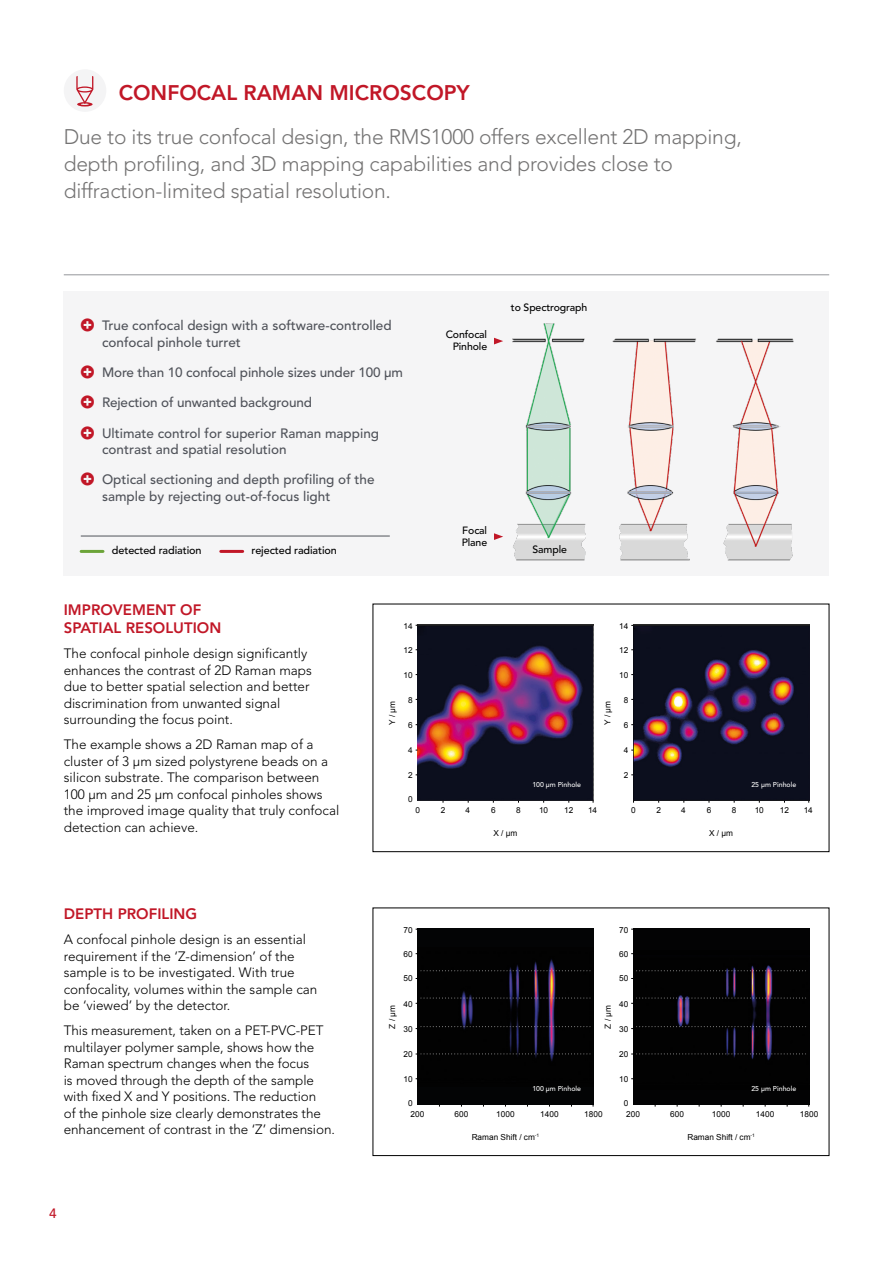
<style>
.page{position:relative;width:893px;height:1263px;background:#fff}
.page>*{position:absolute;margin:0;border:0;box-sizing:border-box;transform-origin:0 0}
.Contents_Intro{font:300 21px/27px "Avenir LT Std";letter-spacing:-.01em;color:#747373}
.Header_1{font:800 21px "Avenir LT Std";color:#c11727}
.Header_2___RED{font:800 15px/18px "Avenir LT Std";color:#c11727}
.Body_Text{font:300 13.5px/16.5px "Avenir LT Std";color:#000}
.t1{font:500 13.5px/16.5px "Avenir LT Std";color:#50535a}
.t2{font:500 13.5px "Avenir LT Std";color:#c11727}
.Table_-_Text{font:500 10.8px "Avenir LT Std";letter-spacing:-.01em;color:#000}
.Table_-_Text-2{font:500 10.5px/12px "Avenir LT Std";letter-spacing:-.01em;color:#000;text-align:right}
.t3{font:8.25px "Arial";color:#000}
.t4{font:500 7.05px "Avenir LT Std";color:#fff}
</style>
<div class="page">
<img style="left:417px;top:625px;width:176px;height:176px">
<img style="left:633px;top:625px;width:176px;height:176px">
<div style="left:373px;top:604px;width:456px;height:248px;border:1px solid #000"></div>
<div style="left:417px;top:929px;width:176px;height:176px;background:#030405"></div>
<img style="left:420px;top:959px;width:171px;height:102px">
<div style="left:633px;top:929px;width:176px;height:176px;background:#030304"></div>
<img style="left:636px;top:965px;width:170px;height:95px">
<svg style="left:421px;top:970px;width:170px;height:1px"></svg>
<svg style="left:416px;top:998px;width:175px;height:6px"></svg>
<svg style="left:637px;top:970px;width:169px;height:1px"></svg>
<svg style="left:631px;top:998px;width:175px;height:6px"></svg>
<svg style="left:631px;top:1026px;width:175px;height:3px"></svg>
<svg style="left:631px;top:1053px;width:175px;height:1px"></svg>
<svg style="left:416px;top:1026px;width:175px;height:3px"></svg>
<svg style="left:416px;top:1053px;width:175px;height:1px"></svg>
<div style="left:373px;top:908px;width:456px;height:248px;border:1px solid #000"></div>
<div style="left:64px;top:69px;width:42px;height:43px;background:#f4f4f5;border-radius:50%"></div>
<svg style="left:77px;top:102px;width:16px;height:5px"></svg>
<svg style="left:76px;top:76px;width:17px;height:29px"></svg>
<div style="left:64px;top:291px;width:765px;height:284px;background:#f5f5f6"></div>
<img style="left:494px;top:323px;width:300px;height:238px">
<hr style="left:64px;top:275px;width:765px;height:1px;background:#94969a">
<hr style="left:81px;top:536px;width:309px;height:1px;background:#50535a">
<hr style="left:81px;top:550px;width:22px;height:3px;background:#6ca439">
<hr style="left:221px;top:550px;width:22px;height:3px;background:#c11727">
<svg style="left:494px;top:338px;width:9px;height:6px"></svg>
<svg style="left:494px;top:533px;width:9px;height:7px"></svg>
<p class="Header_1" style="left:119px;top:80px;width:353px">CONFOCAL RAMAN MICROSCOPY</p>
<p class="Contents_Intro" style="left:64px;top:123px;width:679px">Due to its true confocal design, the RMS1000 offers excellent 2D mapping, depth profiling, and 3D mapping capabilities and provides close to diffraction-limited spatial resolution.</p>
<p class="t1" style="left:102px;top:317px;width:291px">True confocal design with a software-controlled confocal pinhole turret</p>
<p class="t1" style="left:102px;top:364px;width:303px">More than 10 confocal pinhole sizes under 100 μm</p>
<p class="t1" style="left:102px;top:395px;width:211px">Rejection of unwanted background</p>
<p class="t1" style="left:102px;top:425px;width:279px">Ultimate control for superior Raman mapping contrast and spatial resolution</p>
<p class="t1" style="left:102px;top:472px;width:274px">Optical sectioning and depth profiling of the sample by rejecting out-of-focus light</p>
<p class="Table_-_Text" style="left:112px;top:544px;width:91px">detected radiation</p>
<p class="Table_-_Text" style="left:252px;top:544px;width:87px">rejected radiation</p>
<p class="Table_-_Text-2" style="left:446px;top:329px;width:43px">Confocal<br>Pinhole</p>
<p class="Table_-_Text-2" style="left:511px;top:301px;width:78px">to Spectrograph</p>
<p class="Table_-_Text-2" style="left:462px;top:525px;width:27px;text-align:left">Focal<br>Plane</p>
<p class="Table_-_Text-2" style="left:532px;top:543px;width:36px">Sample</p>
<p class="Header_2___RED" style="left:64px;top:601px;width:159px">IMPROVEMENT OF<br>SPATIAL RESOLUTION</p>
<p class="Body_Text" style="left:64px;top:645px;width:250px">The confocal pinhole design significantly enhances the contrast of 2D Raman maps due to better spatial selection and better discrimination from unwanted signal surrounding the focus point.</p>
<p class="Body_Text" style="left:64px;top:736px;width:277px">The example shows a 2D Raman map of a cluster of 3 μm sized polystyrene beads on a silicon substrate. The comparison between 100 μm and 25 μm confocal pinholes shows the improved image quality that truly confocal detection can achieve.</p>
<p class="Header_2___RED" style="left:64px;top:905px;width:135px">DEPTH PROFILING</p>
<p class="Body_Text" style="left:64px;top:931px;width:255px">A confocal pinhole design is an essential requirement if the ‘Z-dimension’ of the sample is to be investigated. With true confocality, volumes within the sample can be ‘viewed’ by the detector.</p>
<p class="Body_Text" style="left:64px;top:1022px;width:273px">This measurement, taken on a PET-PVC-PET multilayer polymer sample, shows how the Raman spectrum changes when the focus<br>is moved through the depth of the sample with fixed X and Y positions. The reduction<br>of the pinhole size clearly demonstrates the enhancement of contrast in the ‘Z’ dimension.</p>
<p class="t2" style="left:49px;top:1205px;width:9px">4</p>
<p class="t3" style="left:404px;top:620px;width:11px">14</p>
<p class="t3" style="left:619px;top:620px;width:11px">14</p>
<p class="t3" style="left:404px;top:645px;width:11px">12</p>
<p class="t3" style="left:619px;top:645px;width:11px">12</p>
<p class="t3" style="left:404px;top:669px;width:11px">10</p>
<p class="t3" style="left:619px;top:669px;width:11px">10</p>
<p class="t3" style="left:387px;top:725px;width:25px;rotate:-90deg">Y / µm</p>
<p class="t3" style="left:408px;top:695px;width:6px">8</p>
<p class="t3" style="left:408px;top:720px;width:6px">6</p>
<p class="t3" style="left:602px;top:725px;width:25px;rotate:-90deg">Y / µm</p>
<p class="t3" style="left:624px;top:695px;width:6px">8</p>
<p class="t3" style="left:624px;top:720px;width:6px">6</p>
<p class="t3" style="left:408px;top:744px;width:6px">4</p>
<p class="t3" style="left:624px;top:744px;width:6px">4</p>
<p class="t3" style="left:408px;top:769px;width:6px">2</p>
<p class="t3" style="left:408px;top:794px;width:6px">0</p>
<p class="t3" style="left:624px;top:769px;width:6px">2</p>
<p class="t4" style="left:532px;top:780px;width:50px">100 µm Pinhole</p>
<p class="t4" style="left:751px;top:780px;width:46px">25 µm Pinhole</p>
<p class="t3" style="left:416px;top:805px;width:6px">0</p>
<p class="t3" style="left:441px;top:805px;width:6px">2</p>
<p class="t3" style="left:465px;top:805px;width:6px">4</p>
<p class="t3" style="left:491px;top:805px;width:6px">6</p>
<p class="t3" style="left:516px;top:805px;width:6px">8</p>
<p class="t3" style="left:539px;top:805px;width:11px">10</p>
<p class="t3" style="left:564px;top:805px;width:11px">12</p>
<p class="t3" style="left:588px;top:805px;width:11px">14</p>
<p class="t3" style="left:631px;top:805px;width:6px">0</p>
<p class="t3" style="left:656px;top:805px;width:6px">2</p>
<p class="t3" style="left:681px;top:805px;width:6px">4</p>
<p class="t3" style="left:707px;top:805px;width:6px">6</p>
<p class="t3" style="left:732px;top:805px;width:6px">8</p>
<p class="t3" style="left:755px;top:805px;width:11px">10</p>
<p class="t3" style="left:780px;top:805px;width:11px">12</p>
<p class="t3" style="left:804px;top:805px;width:11px">14</p>
<p class="t3" style="left:493px;top:827px;width:26px">X / µm</p>
<p class="t3" style="left:709px;top:827px;width:26px">X / µm</p>
<p class="t3" style="left:404px;top:924px;width:11px">70</p>
<p class="t3" style="left:619px;top:924px;width:11px">70</p>
<p class="t3" style="left:404px;top:948px;width:11px">60</p>
<p class="t3" style="left:619px;top:948px;width:11px">60</p>
<p class="t3" style="left:404px;top:973px;width:11px">50</p>
<p class="t3" style="left:619px;top:973px;width:11px">50</p>
<p class="t3" style="left:404px;top:998px;width:11px">40</p>
<p class="t3" style="left:387px;top:1029px;width:25px;rotate:-90deg">Z / µm</p>
<p class="t3" style="left:404px;top:1023px;width:11px">30</p>
<p class="t3" style="left:619px;top:998px;width:11px">40</p>
<p class="t3" style="left:602px;top:1029px;width:25px;rotate:-90deg">Z / µm</p>
<p class="t3" style="left:619px;top:1023px;width:11px">30</p>
<p class="t3" style="left:404px;top:1048px;width:11px">20</p>
<p class="t3" style="left:619px;top:1048px;width:11px">20</p>
<p class="t3" style="left:404px;top:1073px;width:11px">10</p>
<p class="t3" style="left:619px;top:1073px;width:11px">10</p>
<p class="t4" style="left:532px;top:1084px;width:50px">100 µm Pinhole</p>
<p class="t4" style="left:751px;top:1084px;width:46px">25 µm Pinhole</p>
<p class="t3" style="left:408px;top:1098px;width:6px">0</p>
<p class="t3" style="left:624px;top:1098px;width:6px">0</p>
<p class="t3" style="left:411px;top:1109px;width:15px">200</p>
<p class="t3" style="left:455px;top:1109px;width:15px">600</p>
<p class="t3" style="left:496px;top:1109px;width:20px">1000</p>
<p class="t3" style="left:540px;top:1109px;width:20px">1400</p>
<p class="t3" style="left:584px;top:1109px;width:20px">1800</p>
<p class="t3" style="left:626px;top:1109px;width:15px">200</p>
<p class="t3" style="left:670px;top:1109px;width:15px">600</p>
<p class="t3" style="left:712px;top:1109px;width:20px">1000</p>
<p class="t3" style="left:756px;top:1109px;width:20px">1400</p>
<p class="t3" style="left:800px;top:1109px;width:20px">1800</p>
<p class="t3" style="left:472px;top:1131px;width:69px">Raman Shift / cm<sup>-1</sup></p>
<p class="t3" style="left:687px;top:1131px;width:69px">Raman Shift / cm<sup>-1</sup></p>
</div>
